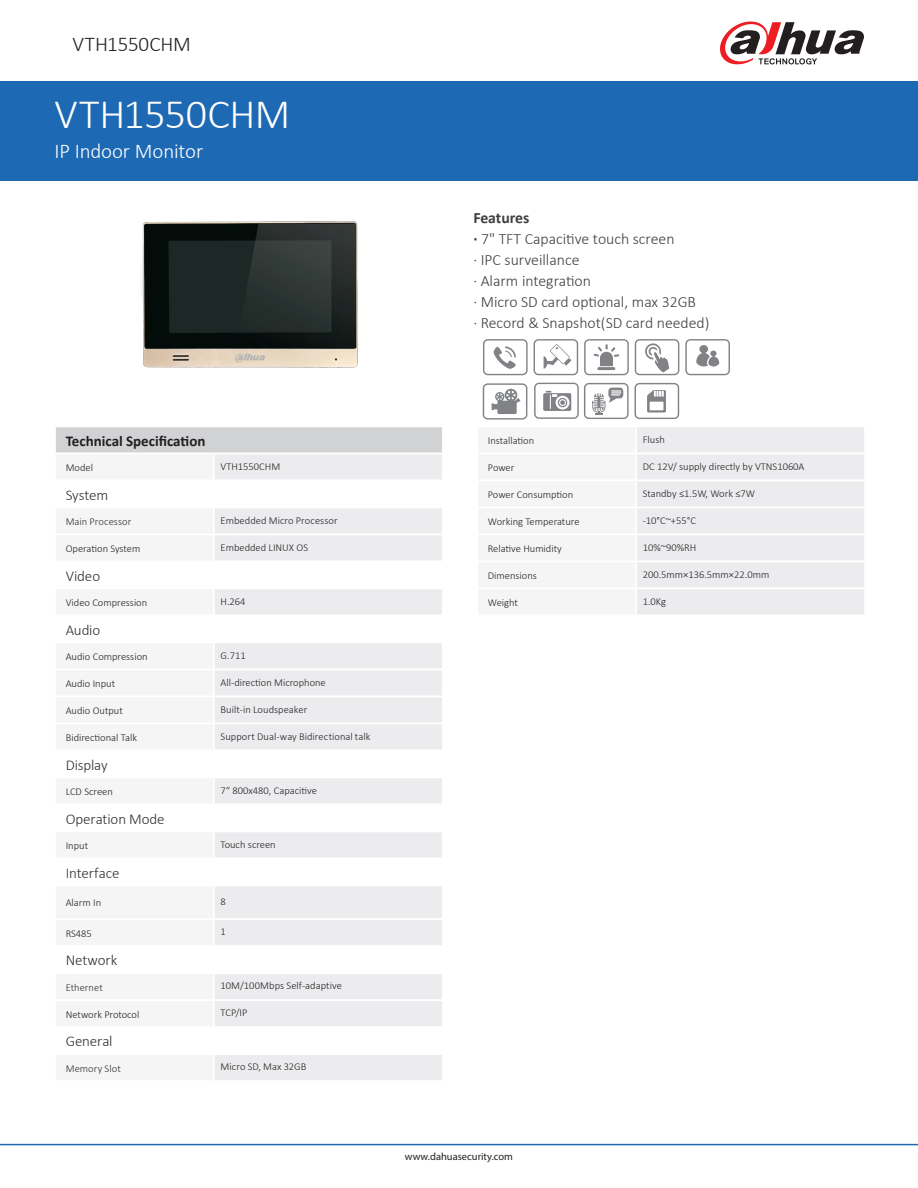
<style>
.page{position:relative;width:918px;height:1188px;background:#fff}
.page>*{position:absolute;margin:0;border:0;box-sizing:border-box;transform-origin:0 0}
.t1{font:300 42px "Calibri";letter-spacing:-.005em;color:#fff}
.t2{font:300 21px "Calibri";letter-spacing:-.005em;color:#fff}
.t3{font:300 21px "Calibri";letter-spacing:-.005em;color:#231f20}
.t4{font:300 15.75px "Calibri";color:#3e3e3f}
.t5{font:700 15.75px "Calibri";color:#3e3e3f}
.t6{font:300 15px "Calibri";letter-spacing:-.01em;color:#312f30}
.t7{font:700 15px "Calibri";color:#231f20}
.t8{font:300 10.5px "Calibri";color:#231f20}
.t9{font:300 10.5px "Calibri";letter-spacing:.005em;color:#312f30}
.t10{font:10.5px "Myriad Pro";color:#231f20}
.s1{font-weight:700}
</style>
<div class="page">
<div style="left:0;top:81px;width:918px;height:100px;background:#1e69b4"></div>
<hr style="left:0;top:1144px;width:918px;height:1px;background:#1e69b4">
<svg style="left:720px;top:22px;width:144px;height:42px"></svg>
<div style="left:55px;top:426px;width:388px;height:27px;background:#d1d2d4"></div>
<svg style="left:215px;top:454px;width:227px;height:160px"></svg>
<svg style="left:215px;top:643px;width:227px;height:302px;fill:#ececee"></svg>
<svg style="left:215px;top:974px;width:227px;height:106px"></svg>
<hr style="left:54px;top:425px;width:160px;height:2px;background:#fff">
<hr style="left:214px;top:425px;width:230px;height:2px;background:#fff">
<hr style="left:214px;top:533px;width:230px;height:2px;background:#fff">
<hr style="left:214px;top:668px;width:230px;height:2px;background:#fff">
<hr style="left:214px;top:695px;width:230px;height:2px;background:#fff">
<hr style="left:214px;top:918px;width:230px;height:2px;background:#fff">
<hr style="left:214px;top:999px;width:230px;height:2px;background:#fff">
<hr style="left:214px;top:560px;width:230px;height:2px;background:#fff">
<hr style="left:214px;top:587px;width:230px;height:2px;background:#fff">
<hr style="left:214px;top:776px;width:230px;height:2px;background:#fff">
<hr style="left:214px;top:803px;width:230px;height:2px;background:#fff">
<hr style="left:214px;top:830px;width:230px;height:2px;background:#fff">
<hr style="left:214px;top:857px;width:230px;height:2px;background:#fff">
<hr style="left:214px;top:884px;width:230px;height:2px;background:#fff">
<hr style="left:214px;top:479px;width:230px;height:2px;background:#fff">
<hr style="left:214px;top:506px;width:230px;height:2px;background:#fff">
<hr style="left:214px;top:722px;width:230px;height:2px;background:#fff">
<hr style="left:214px;top:749px;width:230px;height:2px;background:#fff">
<hr style="left:214px;top:1026px;width:230px;height:2px;background:#fff">
<hr style="left:214px;top:1053px;width:230px;height:2px;background:#fff">
<hr style="left:54px;top:427px;width:2px;height:25px;background:#fff">
<hr style="left:442px;top:427px;width:2px;height:25px;background:#fff">
<hr style="left:54px;top:452px;width:160px;height:2px;background:#fff">
<hr style="left:214px;top:452px;width:230px;height:2px;background:#fff">
<div style="left:637px;top:427px;width:227px;height:187px;background:#ececee"></div>
<hr style="left:636px;top:587px;width:230px;height:2px;background:#fff">
<hr style="left:636px;top:452px;width:230px;height:2px;background:#fff">
<hr style="left:636px;top:479px;width:230px;height:2px;background:#fff">
<hr style="left:636px;top:506px;width:230px;height:2px;background:#fff">
<hr style="left:636px;top:533px;width:230px;height:2px;background:#fff">
<hr style="left:636px;top:560px;width:230px;height:2px;background:#fff">
<img style="left:141px;top:221px;width:217px;height:147px">
<svg style="left:685px;top:339px;width:45px;height:36px"></svg>
<svg style="left:584px;top:339px;width:45px;height:36px"></svg>
<hr style="left:597px;top:367px;width:18px;height:3px;background:#808285;border-radius:2px">
<svg style="left:483px;top:339px;width:45px;height:36px"></svg>
<svg style="left:635px;top:339px;width:44px;height:36px"></svg>
<svg style="left:534px;top:339px;width:44px;height:36px"></svg>
<svg style="left:635px;top:383px;width:44px;height:36px"></svg>
<svg style="left:483px;top:383px;width:44px;height:37px"></svg>
<svg style="left:534px;top:383px;width:95px;height:36px"></svg>
<p class="t3" style="left:72px;top:31px;width:120px">VTH1550CHM</p>
<p class="t1" style="left:55px;top:88px;width:237px">VTH1550CHM</p>
<p class="t2" style="left:55px;top:138px;width:150px">IP Indoor Monitor</p>
<p class="t5" style="left:473px;top:207px;width:58px">Features</p>
<p class="t4" style="left:473px;top:229px;width:203px"><span class="s1">·</span> 7" TFT Capacitive touch screen</p>
<p class="t4" style="left:473px;top:250px;width:108px">· IPC surveillance</p>
<p class="t4" style="left:473px;top:271px;width:119px">· Alarm integration</p>
<p class="t4" style="left:473px;top:292px;width:224px">· Micro SD card optional, max 32GB</p>
<p class="t4" style="left:473px;top:313px;width:238px">· Record &amp; Snapshot(SD card needed)</p>
<p class="t7" style="left:66px;top:431px;width:141px">Technical Specification</p>
<p class="t8" style="left:66px;top:461px;width:29px">Model</p>
<p class="t8" style="left:221px;top:460px;width:61px">VTH1550CHM</p>
<p class="t6" style="left:66px;top:485px;width:44px">System</p>
<p class="t9" style="left:66px;top:515px;width:67px">Main Processor</p>
<p class="t8" style="left:221px;top:514px;width:119px">Embedded Micro Processor</p>
<p class="t8" style="left:66px;top:542px;width:76px">Operation System</p>
<p class="t8" style="left:221px;top:541px;width:89px">Embedded LINUX OS</p>
<p class="t6" style="left:66px;top:566px;width:36px">Video</p>
<p class="t8" style="left:66px;top:596px;width:83px">Video Compression</p>
<p class="t8" style="left:221px;top:595px;width:27px">H.264</p>
<p class="t6" style="left:66px;top:620px;width:36px">Audio</p>
<p class="t8" style="left:66px;top:650px;width:83px">Audio Compression</p>
<p class="t8" style="left:221px;top:649px;width:27px">G.711</p>
<p class="t8" style="left:66px;top:677px;width:51px">Audio Input</p>
<p class="t8" style="left:221px;top:676px;width:107px">All-direction Microphone</p>
<p class="t8" style="left:66px;top:704px;width:59px">Audio Output</p>
<p class="t8" style="left:221px;top:703px;width:88px">Built-in Loudspeaker</p>
<p class="t8" style="left:66px;top:731px;width:73px">Bidirectional Talk</p>
<p class="t8" style="left:221px;top:730px;width:151px">Support Dual-way Bidirectional talk</p>
<p class="t6" style="left:66px;top:755px;width:44px">Display</p>
<p class="t8" style="left:66px;top:785px;width:49px">LCD Screen</p>
<p class="t8" style="left:221px;top:784px;width:98px">7“ 800x480, Capacitive</p>
<p class="t6" style="left:66px;top:809px;width:100px">Operation Mode</p>
<p class="t8" style="left:66px;top:839px;width:24px">Input</p>
<p class="t8" style="left:221px;top:838px;width:57px">Touch screen</p>
<p class="t6" style="left:66px;top:863px;width:55px">Interface</p>
<p class="t8" style="left:66px;top:896px;width:37px">Alarm In</p>
<p class="t8" style="left:221px;top:895px;width:7px">8</p>
<p class="t8" style="left:66px;top:927px;width:28px">RS485</p>
<p class="t8" style="left:221px;top:925px;width:7px">1</p>
<p class="t6" style="left:66px;top:951px;width:53px">Network</p>
<p class="t9" style="left:66px;top:981px;width:39px">Ethernet</p>
<p class="t8" style="left:221px;top:979px;width:123px">10M/100Mbps Self-adaptive</p>
<p class="t8" style="left:66px;top:1008px;width:75px">Network Protocol</p>
<p class="t8" style="left:221px;top:1006px;width:28px">TCP/IP</p>
<p class="t6" style="left:66px;top:1032px;width:48px">General</p>
<p class="t9" style="left:66px;top:1062px;width:57px">Memory Slot</p>
<p class="t8" style="left:221px;top:1060px;width:87px">Micro SD, Max 32GB</p>
<p class="t8" style="left:488px;top:434px;width:48px">Installation</p>
<p class="t8" style="left:643px;top:433px;width:24px">Flush</p>
<p class="t8" style="left:488px;top:461px;width:28px">Power</p>
<p class="t8" style="left:643px;top:460px;width:163px">DC 12V/ supply directly by VTNS1060A</p>
<p class="t8" style="left:488px;top:488px;width:87px">Power Consumption</p>
<p class="t8" style="left:643px;top:487px;width:114px">Standby ≤1.5W, Work ≤7W</p>
<p class="t8" style="left:488px;top:515px;width:93px">Working Temperature</p>
<p class="t8" style="left:643px;top:514px;width:55px">﹣10°C~+55°C</p>
<p class="t8" style="left:488px;top:542px;width:75px">Relative Humidity</p>
<p class="t8" style="left:643px;top:541px;width:55px">10%~90%RH</p>
<p class="t8" style="left:488px;top:569px;width:51px">Dimensions</p>
<p class="t8" style="left:643px;top:568px;width:128px">200.5mm×136.5mm×22.0mm</p>
<p class="t8" style="left:488px;top:596px;width:32px">Weight</p>
<p class="t8" style="left:643px;top:595px;width:25px">1.0Kg</p>
<p class="t10" style="left:405px;top:1150px;width:110px">www.dahuasecurity.com</p>
</div>
